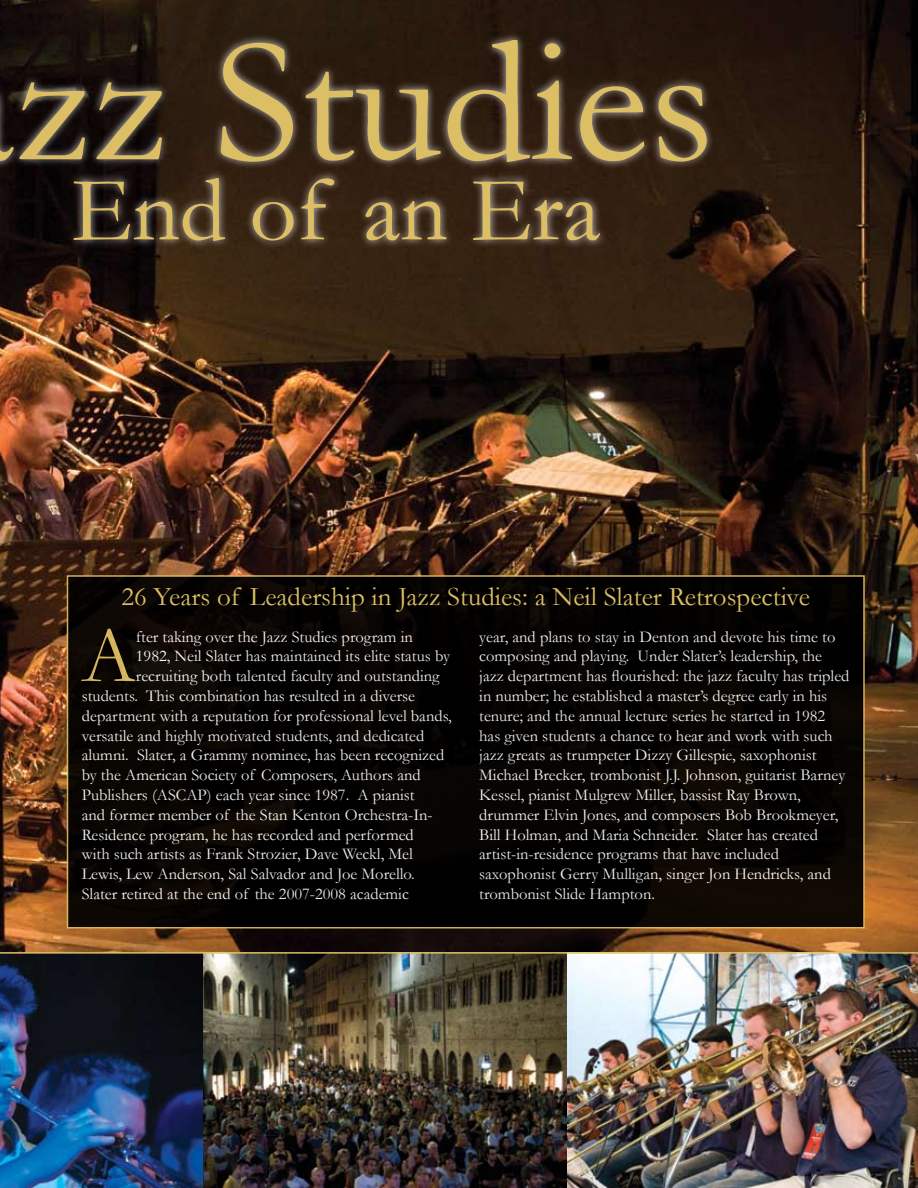
<style>
.page{position:relative;width:918px;height:1188px;background:#fff}
.page>*{position:absolute;margin:0;border:0;box-sizing:border-box;transform-origin:0 0}
.t1{font:180.6px "Garamond";color:#dcbf64}
.t2{font:93px "Garamond";color:#dcbf64}
.t3{font:79.95px "Garamond";color:#dcbf64}
.t4{font:27px "Garamond";color:#dcbf64}
.t5{font:16.5px/19.8px "Garamond";color:#fff}
</style>
<div class="page">
<img style="left:0;top:0;width:918px;height:952px">
<div style="left:68px;top:576px;width:796px;height:352px;background:#000"></div>
<div style="left:67px;top:575px;width:798px;height:353px;border:2px solid #dcbf64"></div>
<img style="left:0;top:954px;width:918px;height:234px">
<div style="left:0;top:31px;width:716px;height:183px;background:#fff;opacity:.75"></div>
<hr style="left:0;top:952px;width:918px;height:2px;background:#dcbf64">
<div style="left:66px;top:169px;width:542px;height:82px;background:#fff;opacity:.75"></div>
<h1 class="t1" style="left:15px;top:-19px;width:701px">zz Studies</h1>
<h2 class="t2" style="left:71px;top:148px;width:531px">End of an Era</h2>
<h3 class="t4" style="left:122px;top:578px;width:690px">26 Years of Leadership in Jazz Studies: a Neil Slater Retrospective</h3>
<h3 class="t3" style="left:82px;top:602px;width:56px">A</h3>
<p class="t5" style="left:136px;top:626px;width:279px">fter taking over the Jazz Studies program in</p>
<p class="t5" style="left:136px;top:646px;width:316px">1982, Neil Slater has maintained its elite status by</p>
<p class="t5" style="left:136px;top:666px;width:305px">recruiting both talented faculty and outstanding</p>
<p class="t5" style="left:82px;top:685px;width:335px">students. This combination has resulted in a diverse</p>
<p class="t5" style="left:82px;top:705px;width:372px">department with a reputation for professional level bands,</p>
<p class="t5" style="left:82px;top:725px;width:344px">versatile and highly motivated students, and dedicated</p>
<p class="t5" style="left:82px;top:745px;width:364px">alumni. Slater, a Grammy nominee, has been recognized</p>
<p class="t5" style="left:82px;top:765px;width:340px">by the American Society of Composers, Authors and</p>
<p class="t5" style="left:82px;top:784px;width:335px">Publishers (ASCAP) each year since 1987. A pianist</p>
<p class="t5" style="left:82px;top:804px;width:353px">and former member of the Stan Kenton Orchestra-In-</p>
<p class="t5" style="left:82px;top:824px;width:334px">Residence program, he has recorded and performed</p>
<p class="t5" style="left:82px;top:844px;width:333px">with such artists as Frank Strozier, Dave Weckl, Mel</p>
<p class="t5" style="left:82px;top:864px;width:335px">Lewis, Lew Anderson, Sal Salvador and Joe Morello.</p>
<p class="t5" style="left:82px;top:883px;width:329px">Slater retired at the end of the 2007-2008 academic</p>
<p class="t5" style="left:479px;top:626px;width:372px">year, and plans to stay in Denton and devote his time to composing and playing. Under Slater’s leadership, the jazz department has flourished: the jazz faculty has tripled in number; he established a master’s degree early in his tenure; and the annual lecture series he started in 1982 has given students a chance to hear and work with such jazz greats as trumpeter Dizzy Gillespie, saxophonist Michael Brecker, trombonist J.J. Johnson, guitarist Barney Kessel, pianist Mulgrew Miller, bassist Ray Brown, drummer Elvin Jones, and composers Bob Brookmeyer, Bill Holman, and Maria Schneider. Slater has created artist-in-residence programs that have included saxophonist Gerry Mulligan, singer Jon Hendricks, and trombonist Slide Hampton.</p>
</div>
